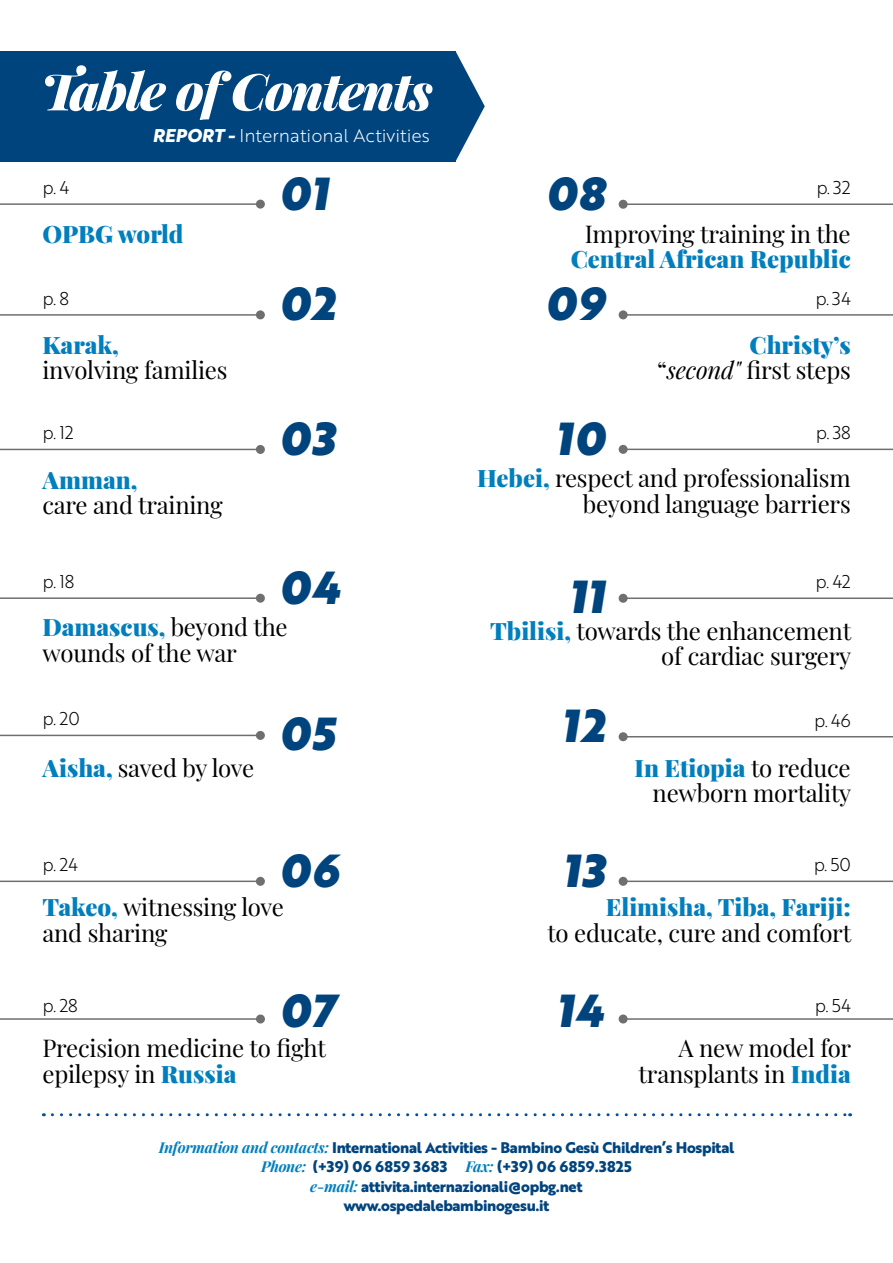
<style>
.page{position:relative;width:893px;height:1263px;background:#fff}
.page>*{position:absolute;margin:0;border:0;box-sizing:border-box;transform-origin:0 0}
.t1{font:italic 900 51px "Playfair Display";letter-spacing:-.03em;color:#fff}
.t2{font:45px "Brother 1816 Black Italic";letter-spacing:.04em;color:#00447e}
.t3{font:24px/25.5px "Playfair Display";letter-spacing:-.01em;color:#000;text-align:right}
.t4{font:900 24px "Playfair Display";color:#007ebd}
.t5{font:18px "Brother 1816 Light";letter-spacing:-.01em;color:#000}
.t6{font:18px "Brother 1816 Light";color:#fff}
.t7{font:700 15px/19.5px "Brother 1816 Extra";letter-spacing:-.02em;color:#00447e;text-align:center}
.s1{font-family:"Brother 1816 Extra Bold Italic"}
.s2{font-weight:900;color:#007ebd}
.s3{font-style:italic}
.s4{font-family:"Playfair Display";font-style:italic;color:#007ebd}
</style>
<div class="page">
<div style="left:0;top:51px;width:455px;height:111px;background:#00447e"></div>
<svg style="left:455px;top:51px;width:30px;height:111px"></svg>
<hr style="left:0;top:203px;width:260px;height:2px;background:#706f6f">
<div style="left:256px;top:200px;width:9px;height:9px;background:#706f6f;border-radius:50%"></div>
<hr style="left:0;top:314px;width:260px;height:2px;background:#706f6f">
<div style="left:256px;top:310px;width:9px;height:9px;background:#706f6f;border-radius:50%"></div>
<hr style="left:0;top:449px;width:260px;height:1px;background:#706f6f">
<div style="left:256px;top:445px;width:9px;height:9px;background:#706f6f;border-radius:50%"></div>
<hr style="left:0;top:597px;width:260px;height:2px;background:#706f6f">
<div style="left:256px;top:594px;width:9px;height:9px;background:#706f6f;border-radius:50%"></div>
<hr style="left:0;top:735px;width:260px;height:1px;background:#706f6f">
<div style="left:256px;top:731px;width:9px;height:9px;background:#706f6f;border-radius:50%"></div>
<hr style="left:0;top:880px;width:260px;height:2px;background:#706f6f">
<div style="left:256px;top:877px;width:9px;height:9px;background:#706f6f;border-radius:50%"></div>
<hr style="left:623px;top:314px;width:270px;height:2px;background:#706f6f">
<div style="left:619px;top:310px;width:9px;height:9px;background:#706f6f;border-radius:50%"></div>
<hr style="left:623px;top:203px;width:270px;height:2px;background:#706f6f">
<div style="left:619px;top:200px;width:9px;height:9px;background:#706f6f;border-radius:50%"></div>
<svg style="left:52px;top:1113px;width:799px;height:3px"></svg>
<hr style="left:0;top:1018px;width:260px;height:2px;background:#706f6f">
<div style="left:256px;top:1014px;width:9px;height:9px;background:#706f6f;border-radius:50%"></div>
<hr style="left:623px;top:449px;width:270px;height:1px;background:#706f6f">
<div style="left:619px;top:445px;width:9px;height:9px;background:#706f6f;border-radius:50%"></div>
<hr style="left:623px;top:597px;width:270px;height:2px;background:#706f6f">
<div style="left:619px;top:594px;width:9px;height:9px;background:#706f6f;border-radius:50%"></div>
<hr style="left:623px;top:736px;width:270px;height:1px;background:#706f6f">
<div style="left:619px;top:732px;width:9px;height:9px;background:#706f6f;border-radius:50%"></div>
<hr style="left:623px;top:880px;width:270px;height:2px;background:#706f6f">
<div style="left:619px;top:877px;width:9px;height:9px;background:#706f6f;border-radius:50%"></div>
<hr style="left:623px;top:1018px;width:270px;height:2px;background:#706f6f">
<div style="left:619px;top:1014px;width:9px;height:9px;background:#706f6f;border-radius:50%"></div>
<h1 class="t1" style="left:41px;top:49px;width:393px">Table of Contents</h1>
<p class="t6" style="left:153px;top:123px;width:279px"><span class="s1">REPORT -</span> International Activities</p>
<p class="t5" style="left:43px;top:174px;width:28px">p. 4</p>
<h2 class="t2" style="left:279px;top:158px;width:50px">01</h2>
<h2 class="t2" style="left:546px;top:159px;width:60px">08</h2>
<p class="t5" style="left:816px;top:175px;width:36px">p. 32</p>
<p class="t4" style="left:43px;top:215px;width:142px">OPBG world</p>
<p class="t3" style="left:585px;top:219px;width:268px">Improving training in the</p>
<p class="t4" style="left:571px;top:240px;width:281px">Central African Republic</p>
<p class="t5" style="left:43px;top:285px;width:28px">p. 8</p>
<h2 class="t2" style="left:279px;top:269px;width:57px">02</h2>
<h2 class="t2" style="left:545px;top:269px;width:60px">09</h2>
<p class="t5" style="left:815px;top:285px;width:37px">p. 34</p>
<p class="t4" style="left:43px;top:326px;width:78px">Karak,</p>
<p class="t3" style="left:43px;top:355px;width:186px">involving families</p>
<p class="t3" style="left:657px;top:330px;width:195px"><span class="s2">Christy’s<br></span>“<span class="s3">second"</span> first steps</p>
<p class="t5" style="left:43px;top:420px;width:33px">p. 12</p>
<h2 class="t2" style="left:279px;top:404px;width:57px">03</h2>
<h2 class="t2" style="left:556px;top:404px;width:50px">10</h2>
<p class="t5" style="left:816px;top:420px;width:36px">p. 38</p>
<p class="t4" style="left:43px;top:460px;width:96px">Amman,</p>
<p class="t3" style="left:43px;top:490px;width:182px">care and training</p>
<p class="t3" style="left:477px;top:464px;width:375px"><span class="s2">Hebei,</span> respect and professionalism beyond language barriers</p>
<p class="t5" style="left:43px;top:568px;width:33px">p. 18</p>
<h2 class="t2" style="left:279px;top:553px;width:63px">04</h2>
<h2 class="t2" style="left:569px;top:562px;width:37px">11</h2>
<p class="t5" style="left:816px;top:569px;width:37px">p. 42</p>
<p class="t3" style="left:43px;top:612px;width:247px;text-align:left"><span class="s2">Damascus,</span> beyond the wounds of the war</p>
<p class="t3" style="left:490px;top:616px;width:363px"><span class="s2">Tbilisi,</span> towards the enhancement of cardiac surgery</p>
<p class="t5" style="left:43px;top:706px;width:39px">p. 20</p>
<h2 class="t2" style="left:279px;top:699px;width:57px">05</h2>
<h2 class="t2" style="left:562px;top:691px;width:44px">12</h2>
<p class="t5" style="left:814px;top:707px;width:38px">p. 46</p>
<p class="t3" style="left:43px;top:753px;width:213px"><span class="s2">Aisha,</span> saved by love</p>
<p class="t3" style="left:634px;top:753px;width:218px"><span class="s2">In Etiopia</span> to reduce newborn mortality</p>
<p class="t5" style="left:43px;top:852px;width:37px">p. 24</p>
<h2 class="t2" style="left:279px;top:836px;width:60px">06</h2>
<h2 class="t2" style="left:563px;top:836px;width:43px">13</h2>
<p class="t5" style="left:814px;top:852px;width:39px">p. 50</p>
<p class="t3" style="left:43px;top:893px;width:243px;text-align:left"><span class="s2">Takeo,</span> witnessing love and sharing</p>
<p class="t4" style="left:606px;top:888px;width:246px">Elimisha, Tiba, Fariji:</p>
<p class="t3" style="left:547px;top:918px;width:305px">to educate, cure and comfort</p>
<p class="t5" style="left:43px;top:992px;width:37px">p. 28</p>
<h2 class="t2" style="left:279px;top:976px;width:56px">07</h2>
<h2 class="t2" style="left:556px;top:976px;width:49px">14</h2>
<p class="t5" style="left:815px;top:992px;width:37px">p. 54</p>
<p class="t3" style="left:43px;top:1033px;width:285px;text-align:left">Precision medicine to fight epilepsy in <span class="s2">Russia</span></p>
<p class="t3" style="left:639px;top:1033px;width:214px">A new model for transplants in <span class="s2">India</span></p>
<p class="t7" style="left:159px;top:1137px;width:577px"><span class="s4">Information and contacts:</span> International Activities - Bambino Gesù Children’s Hospital <span class="s4">Phone:</span> (+39) 06 6859 3683 <span class="s4">Fax:</span> (+39) 06 6859.3825<br><span class="s4">e-mail:</span> attivita.internazionali@opbg.net<br>www.ospedalebambinogesu.it</p>
</div>
